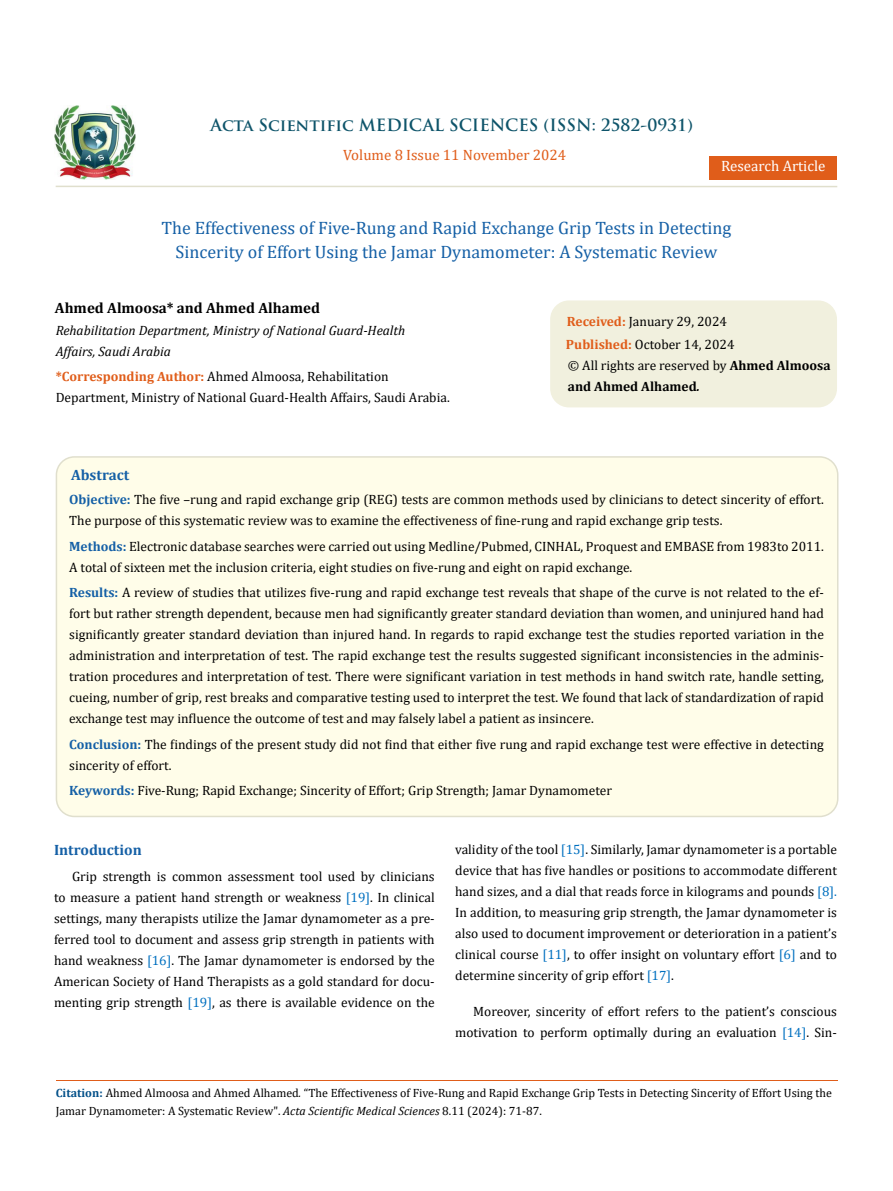
<style>
.page{position:relative;width:893px;height:1191px;background:#fff}
.page>*{position:absolute;margin:0;border:0;box-sizing:border-box;transform-origin:0 0}
.t1{font:18px/24px "Cambria";color:#1560a6;text-align:center}
.t2{font:700 16.5px "Trajan Pro";color:#0e546a}
.t3{font:700 15px "Cambria";color:#000}
.t4{font:15px "Cambria";color:#e05d1a}
.t5{font:700 15px "Cambria";color:#1560a6}
.t6{font:15px "Cambria";color:#fff}
.t7{font:13.5px/21px "Cambria";color:#000}
.t8{font:italic 13.5px/21px "Cambria";color:#000}
.t9{font:700 13.5px/21px "Cambria";color:#000}
.t10{font:12px/18px "Cambria";color:#000}
.s1{font-weight:700;color:#e05d1a}
.s2{font-weight:400}
.s3{font-style:italic}
.s4{font-weight:700;color:#1560a6}
.s5{color:#0070c0}
.s6{font-weight:700;color:#035089}
</style>
<div class="page">
<img style="left:55px;top:106px;width:80px;height:73px">
<div style="left:709px;top:157px;width:128px;height:23px;background:#e05d1a"></div>
<div style="left:551px;top:301px;width:285px;height:106px;background:#f1f0de;border-radius:18px"></div>
<div style="left:550px;top:300px;width:287px;height:107px;border:2px solid #f1f0de;border-radius:18px"></div>
<div style="left:56px;top:457px;width:782px;height:359px;background:#fffde9;border-radius:18px"></div>
<div style="left:56px;top:456px;width:782px;height:361px;border:2px solid #e0dfcd;border-radius:18px"></div>
<hr style="left:56px;top:1080px;width:781px;height:1px;background:#e05d1a">
<hr style="left:56px;top:186px;width:781px;height:1px;background:#e0dfcd">
<p class="t2" style="left:210px;top:115px;width:484px">Acta Scientific MEDICAL SCIENCES (ISSN: 2582-0931)</p>
<p class="t4" style="left:343px;top:146px;width:224px">Volume 8 Issue 11 November 2024</p>
<p class="t6" style="left:721px;top:157px;width:106px">Research Article</p>
<h1 class="t1" style="left:162px;top:216px;width:571px">The Effectiveness of Five-Rung and Rapid Exchange Grip Tests in Detecting<br>Sincerity of Effort Using the Jamar Dynamometer: A Systematic Review</h1>
<p class="t3" style="left:55px;top:297px;width:267px">Ahmed Almoosa* and Ahmed Alhamed</p>
<p class="t8" style="left:56px;top:320px;width:351px">Rehabilitation Department, Ministry of National Guard-Health<br>Affairs, Saudi Arabia</p>
<p class="t7" style="left:56px;top:366px;width:396px"><span class="s1">*Corresponding Author:</span> Ahmed Almoosa, Rehabilitation<br>Department, Ministry of National Guard-Health Affairs, Saudi Arabia.</p>
<p class="t7" style="left:566px;top:310px;width:170px;line-height:23px"><span class="s1">Received:</span> January 29, 2024<br><span class="s1">Published:</span> October 14, 2024</p>
<p class="t9" style="left:568px;top:355px;width:264px"><span class="s2">© All rights are reserved by</span> Ahmed Almoosa and Ahmed Alhamed<span class="s3">.</span></p>
<p class="t5" style="left:71px;top:465px;width:60px">Abstract</p>
<p class="t7" style="left:69px;top:489px;width:756px"><span class="s4">Objective:</span> The five –rung and rapid exchange grip (REG) tests are common methods used by clinicians to detect sincerity of effort.<br>The purpose of this systematic review was to examine the effectiveness of fine-rung and rapid exchange grip tests.</p>
<p class="t7" style="left:69px;top:536px;width:756px"><span class="s4">Methods:</span> Electronic database searches were carried out using Medline/Pubmed, CINHAL, Proquest and EMBASE from 1983to 2011.<br>A total of sixteen met the inclusion criteria, eight studies on five-rung and eight on rapid exchange.</p>
<p class="t7" style="left:69px;top:582px;width:756px;text-align:justify"><span class="s4">Results:</span> A review of studies that utilizes five-rung and rapid exchange test reveals that shape of the curve is not related to the ef&shy;fort but rather strength dependent, because men had significantly greater standard deviation than women, and uninjured hand had significantly greater standard deviation than injured hand. In regards to rapid exchange test the studies reported variation in the administration and interpretation of test. The rapid exchange test the results suggested significant inconsistencies in the adminis&shy;tration procedures and interpretation of test. There were significant variation in test methods in hand switch rate, handle setting, cueing, number of grip, rest breaks and comparative testing used to interpret the test. We found that lack of standardization of rapid exchange test may influence the outcome of test and may falsely label a patient as insincere.</p>
<p class="t7" style="left:69px;top:734px;width:756px"><span class="s4">Conclusion:</span> The findings of the present study did not find that either five rung and rapid exchange test were effective in detecting sincerity of effort.</p>
<p class="t7" style="left:69px;top:780px;width:544px"><span class="s4">Keywords:</span> Five-Rung; Rapid Exchange; Sincerity of Effort; Grip Strength; Jamar Dynamometer</p>
<p class="t5" style="left:54px;top:839px;width:89px">Introduction</p>
<p class="t7" style="left:54px;top:865px;width:382px;text-align:justify;text-indent:18px">Grip strength is common assessment tool used by clinicians to measure a patient hand strength or weakness <span class="s5">[19]</span>. In clinical settings, many therapists utilize the Jamar dynamometer as a pre&shy;ferred tool to document and assess grip strength in patients with hand weakness <span class="s5">[16]</span>. The Jamar dynamometer is endorsed by the American Society of Hand Therapists as a gold standard for docu&shy;menting grip strength <span class="s5">[19]</span>, as there is available evidence on the</p>
<p class="t7" style="left:455px;top:839px;width:383px;text-align:justify">validity of the tool <span class="s5">[15]</span>. Similarly, Jamar dynamometer is a portable device that has five handles or positions to accommodate different hand sizes, and a dial that reads force in kilograms and pounds <span class="s5">[8].<br></span>In addition, to measuring grip strength, the Jamar dynamometer is also used to document improvement or deterioration in a patient’s clinical course <span class="s5">[11]</span>, to offer insight on voluntary effort <span class="s5">[6]</span> and to determine sincerity of grip effort <span class="s5">[17]</span>.</p>
<p class="t7" style="left:455px;top:1001px;width:383px;text-align:right">Moreover, sincerity of effort refers to the patient’s conscious motivation to perform optimally during an evaluation <span class="s5">[14]</span>. Sin-</p>
<p class="t10" style="left:56px;top:1084px;width:778px"><span class="s6">Citation:</span> Ahmed Almoosa and Ahmed Alhamed<span class="s3">.</span> “The Effectiveness of Five-Rung and Rapid Exchange Grip Tests in Detecting Sincerity of Effort Using the<br>Jamar Dynamometer: A Systematic Review". <span class="s3">Acta Scientific Medical Sciences</span> 8.11 (2024): 71-87.</p>
</div>
